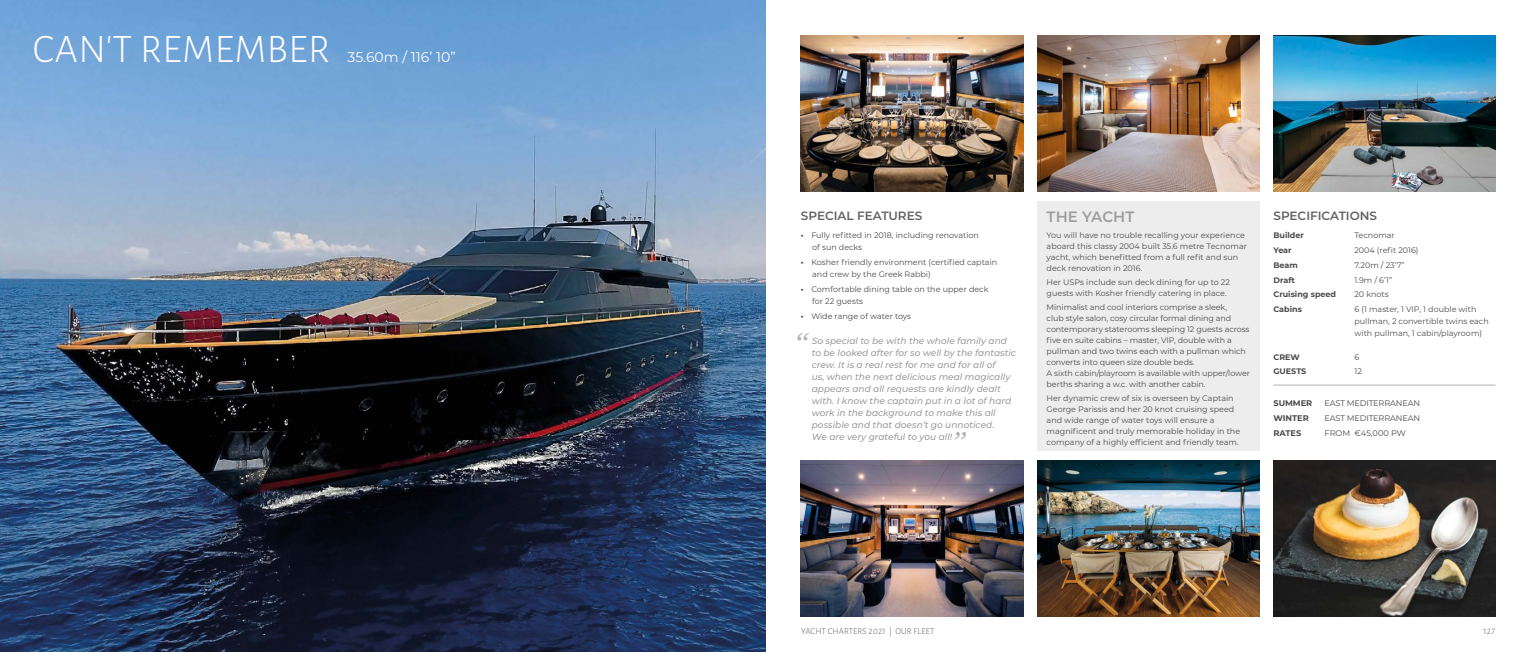
<style>
.page{position:relative;width:1531px;height:652px;background:#fff}
.page>*{position:absolute;margin:0;border:0;box-sizing:border-box;transform-origin:0 0}
.t1{font:300 36px "Luna";letter-spacing:.015em;color:#fff}
.t2{font:italic 30px "Century Schoolbook";color:#b3b2b2}
.t3{font:600 15px "Montserrat";color:#9d9d9c}
.t4{font:14px "Montserrat";color:#fff}
.t5{font:600 12px "Montserrat";color:#646363}
.t6{font:italic 500 9px/12px "Montserrat";color:#9d9d9c}
.t7{font:8.2px "Montserrat";letter-spacing:-.02em;color:#4a4a49}
.t8{font:700 8.2px "Montserrat";color:#4a4a49}
.t9{font:8.2px "Montserrat";color:#4a4a49}
.t10{font:8px/11px "Montserrat";color:#4a4a49}
.t11{font:700 8px "Montserrat";color:#4a4a49}
.t12{font:300 8px "Luna";letter-spacing:.015em;color:#646363}
.s1{font-weight:700}
</style>
<div class="page">
<div style="left:1037px;top:201px;width:222px;height:250px;background:#ededed"></div>
<img style="left:0;top:0;width:765px;height:652px">
<img style="left:1037px;top:461px;width:222px;height:156px">
<img style="left:1273px;top:35px;width:222px;height:156px">
<img style="left:801px;top:461px;width:222px;height:156px">
<img style="left:1037px;top:35px;width:222px;height:156px">
<img style="left:801px;top:35px;width:222px;height:156px">
<img style="left:1273px;top:461px;width:222px;height:156px">
<hr style="left:1273px;top:385px;width:222px;height:1px;background:#b3b2b2">
<h1 class="t1" style="left:33px;top:23px;width:298px">CAN’T REMEMBER</h1>
<h3 class="t4" style="left:348px;top:48px;width:110px">35.60m / 116’ 10”</h3>
<h3 class="t5" style="left:801px;top:207px;width:123px">SPECIAL FEATURES</h3>
<p class="t10" style="left:812px;top:229px;width:168px;line-height:12px;text-indent:-11px"><span class="s1">•</span> Fully refitted in 2018, including renovation of sun decks</p>
<p class="t10" style="left:812px;top:256px;width:186px;line-height:12px;text-indent:-11px"><span class="s1">•</span> Kosher friendly environment (certified captain and crew by the Greek Rabbi)</p>
<p class="t10" style="left:812px;top:283px;width:178px;line-height:12px;text-indent:-11px"><span class="s1">•</span> Comfortable dining table on the upper deck for 22 guests</p>
<p class="t10" style="left:801px;top:310px;width:112px"><span class="s1">•</span> Wide range of water toys</p>
<h2 class="t2" style="left:794px;top:326px;width:13px">“</h2>
<p class="t6" style="left:812px;top:335px;width:206px">So special to be with the whole family and to be looked after for so well by the fantastic crew. It is a real rest for me and for all of<br>us, when the next delicious meal magically appears and all requests are kindly dealt with. I know the captain put in a lot of hard work in the background to make this all possible and that doesn’t go unnoticed.<br>We are very grateful to you all!</p>
<h2 class="t2" style="left:951px;top:425px;width:13px">”</h2>
<h3 class="t3" style="left:1046px;top:206px;width:89px">THE YACHT</h3>
<p class="t10" style="left:1046px;top:229px;width:202px">You will have no trouble recalling your experience aboard this classy 2004 built 35.6 metre Tecnomar yacht, which benefitted from a full refit and sun deck renovation in 2016.</p>
<p class="t10" style="left:1046px;top:276px;width:185px">Her USPs include sun deck dining for up to 22 guests with Kosher friendly catering in place.</p>
<p class="t10" style="left:1046px;top:301px;width:205px">Minimalist and cool interiors comprise a sleek,<br>club style salon, cosy circular formal dining and contemporary staterooms sleeping 12 guests across five en suite cabins – master, VIP, double with a pullman and two twins each with a pullman which converts into queen size double beds.<br>A sixth cabin/playroom is available with upper/lower berths sharing a w.c. with another cabin.</p>
<p class="t10" style="left:1046px;top:392px;width:195px">Her dynamic crew of six is overseen by Captain George Parissis and her 20 knot cruising speed and wide range of water toys will ensure a magnificent and truly memorable holiday in the company of a highly efficient and friendly team.</p>
<h3 class="t5" style="left:1273px;top:207px;width:105px">SPECIFICATIONS</h3>
<p class="t11" style="left:1273px;top:229px;width:32px">Builder</p>
<p class="t10" style="left:1354px;top:229px;width:42px">Tecnomar</p>
<p class="t11" style="left:1273px;top:244px;width:20px">Year</p>
<p class="t10" style="left:1354px;top:244px;width:66px">2004 (refit 2016)</p>
<p class="t11" style="left:1273px;top:259px;width:26px">Beam</p>
<p class="t10" style="left:1354px;top:259px;width:52px">7.20m / 23’7”</p>
<p class="t11" style="left:1273px;top:274px;width:23px">Draft</p>
<p class="t10" style="left:1354px;top:274px;width:39px">1.9m / 6’1”</p>
<p class="t11" style="left:1273px;top:289px;width:64px">Cruising speed</p>
<p class="t10" style="left:1354px;top:289px;width:36px">20 knots</p>
<p class="t11" style="left:1273px;top:304px;width:30px">Cabins</p>
<p class="t10" style="left:1354px;top:303px;width:136px;line-height:12px">6 (1 master, 1 VIP, 1 double with pullman, 2 convertible twins each with pullman, 1 cabin/playroom)</p>
<p class="t11" style="left:1273px;top:351px;width:28px">CREW</p>
<p class="t10" style="left:1354px;top:351px;width:6px">6</p>
<p class="t11" style="left:1273px;top:366px;width:34px">GUESTS</p>
<p class="t10" style="left:1354px;top:366px;width:9px">12</p>
<p class="t8" style="left:1273px;top:397px;width:40px">SUMMER</p>
<p class="t7" style="left:1324px;top:398px;width:97px">EAST MEDITERRANEAN</p>
<p class="t8" style="left:1273px;top:412px;width:37px">WINTER</p>
<p class="t7" style="left:1324px;top:412px;width:97px">EAST MEDITERRANEAN</p>
<p class="t8" style="left:1273px;top:427px;width:29px">RATES</p>
<p class="t9" style="left:1324px;top:427px;width:83px">FROM €45,000 PW</p>
<p class="t12" style="left:801px;top:625px;width:135px">YACHT CHARTERS 2021 | OUR FLEET</p>
<p class="t12" style="left:1482px;top:625px;width:14px">127</p>
</div>
